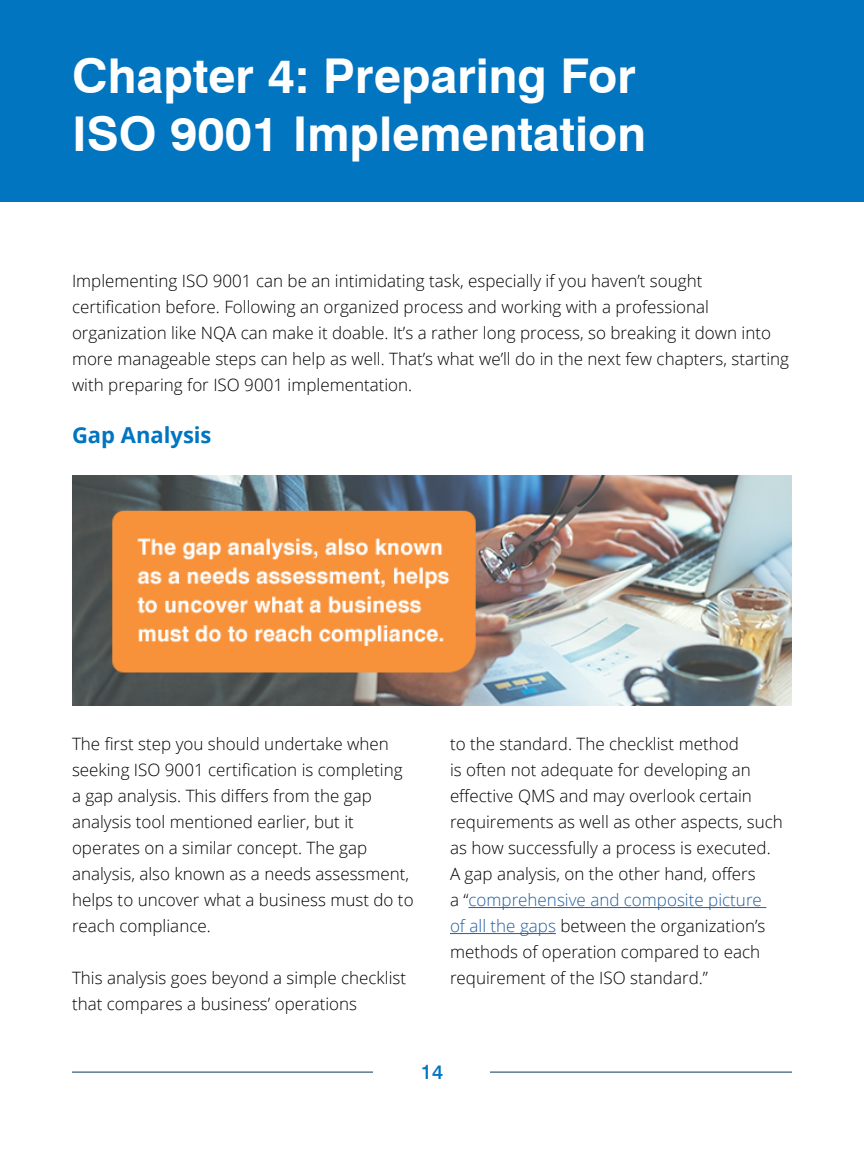
<style>
.page{position:relative;width:864px;height:1152px;background:#fff}
.page>*{position:absolute;margin:0;border:0;box-sizing:border-box;transform-origin:0 0}
.t1{font:700 48px/57.6px "Swiss 721 BT";color:#fff}
.t2{font:700 22px "Open Sans";color:#0175c0}
.t3{font:500 20px "Swiss 721 BT";color:#0175c0}
.t4{font:300 17px/26px "Open Sans";color:#000}
.s1{color:#215e9e}
</style>
<div class="page">
<hr style="left:72px;top:1072px;width:720px;height:1px;background:#063a5e">
<div style="left:374px;top:1064px;width:116px;height:16px;background:#fff"></div>
<div style="left:0;top:0;width:864px;height:201px;background:#0175c0"></div>
<hr style="left:469px;top:907px;width:297px;height:1px;background:#215e9e">
<hr style="left:450px;top:933px;width:106px;height:1px;background:#215e9e">
<img style="left:72px;top:475px;width:720px;height:230px">
<h1 class="t1" style="left:72px;top:47px;width:576px">Chapter 4: Preparing For<br>ISO 9001 Implementation</h1>
<p class="t4" style="left:72px;top:267px;width:719px">Implementing ISO 9001 can be an intimidating task, especially if you haven’t sought certification before. Following an organized process and working with a professional organization like NQA can make it doable. It’s a rather long process, so breaking it down into more manageable steps can help as well. That’s what we’ll do in the next few chapters, starting with preparing for ISO 9001 implementation.</p>
<p class="t2" style="left:72px;top:419px;width:141px">Gap Analysis</p>
<p class="t4" style="left:72px;top:731px;width:343px">The first step you should undertake when seeking ISO 9001 certification is completing a gap analysis. This differs from the gap analysis tool mentioned earlier, but it operates on a similar concept. The gap analysis, also known as a needs assessment, helps to uncover what a business must do to reach compliance.</p>
<p class="t4" style="left:72px;top:965px;width:336px">This analysis goes beyond a simple checklist that compares a business’ operations</p>
<p class="t4" style="left:450px;top:731px;width:334px">to the standard. The checklist method<br>is often not adequate for developing an effective QMS and may overlook certain requirements as well as other aspects, such as how successfully a process is executed.<br>A gap analysis, on the other hand, offers<br>a “<span class="s1">comprehensive and composite picture<br>of all the gaps</span> between the organization’s methods of operation compared to each requirement of the ISO standard.”</p>
<p class="t3" style="left:421px;top:1059px;width:24px">14</p>
</div>
